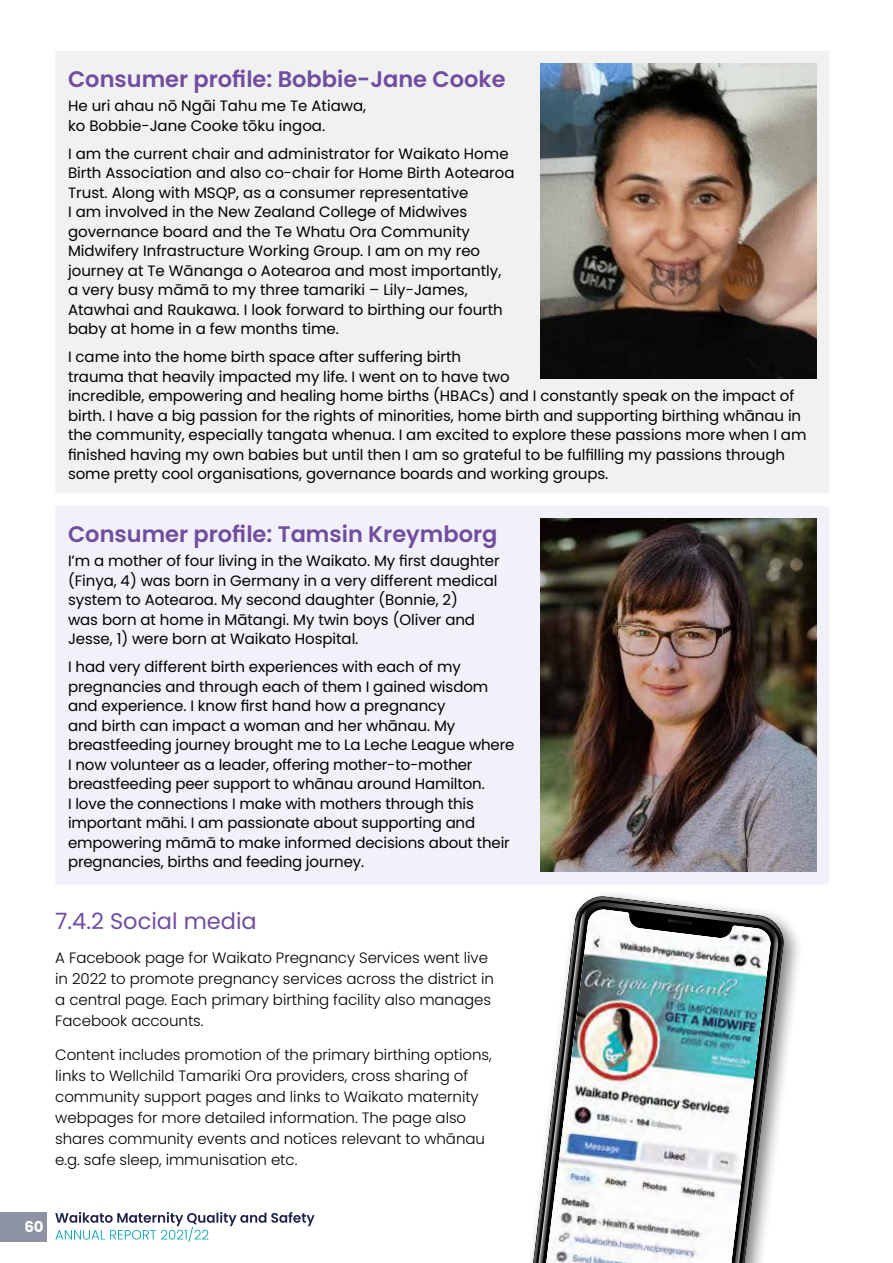
<style>
.page{position:relative;width:893px;height:1263px;background:#fff}
.page>*{position:absolute;margin:0;border:0;box-sizing:border-box;transform-origin:0 0}
.t1{font:600 22.5px "Poppins";color:#704d9f}
.t2{font:22.5px "Poppins";color:#704d9f}
.t3{font:15px/19.5px "Poppins";letter-spacing:-.005em;color:#000}
.t4{font:300 15px/21px "Poppins";letter-spacing:-.005em;color:#000}
.t5{font:700 15px "Poppins";color:#fff}
</style>
<div class="page">
<div style="left:0;top:1212px;width:47px;height:30px;background:#8d92a4"></div>
<svg style="left:55px;top:1212px;width:260px;height:30px"></svg>
<div style="left:55px;top:51px;width:774px;height:442px;background:#f1f1f2"></div>
<div style="left:55px;top:506px;width:774px;height:378px;background:#f2f0f8"></div>
<img style="left:540px;top:64px;width:276px;height:314px">
<img style="left:540px;top:519px;width:276px;height:353px">
<div style="left:522px;top:888px;width:281px;height:375px;background:#000;opacity:.5"></div>
<svg style="left:534px;top:897px;width:250px;height:366px"></svg>
<img style="left:546px;top:909px;width:225px;height:354px">
<h1 class="t1" style="left:68px;top:66px;width:439px">Consumer profile: Bobbie-Jane Cooke</h1>
<p class="t3" style="left:68px;top:96px;width:300px">He uri ahau nō Ngāi Tahu me Te Atiawa, ko Bobbie-Jane Cooke tōku ingoa.</p>
<p class="t3" style="left:68px;top:144px;width:448px">I am the current chair and administrator for Waikato Home Birth Association and also co-chair for Home Birth Aotearoa Trust. Along with MSQP, as a consumer representative<br>I am involved in the New Zealand College of Midwives governance board and the Te Whatu Ora Community Midwifery Infrastructure Working Group. I am on my reo journey at Te Wānanga o Aotearoa and most importantly, a very busy māmā to my three tamariki – Lily-James, Atawhai and Raukawa. I look forward to birthing our fourth baby at home in a few months time.</p>
<p class="t3" style="left:68px;top:347px;width:740px">I came into the home birth space after suffering birth<br>trauma that heavily impacted my life. I went on to have two<br>incredible, empowering and healing home births (HBACs) and I constantly speak on the impact of birth. I have a big passion for the rights of minorities, home birth and supporting birthing whānau in the community, especially tangata whenua. I am excited to explore these passions more when I am finished having my own babies but until then I am so grateful to be fulfilling my passions through some pretty cool organisations, governance boards and working groups.</p>
<h1 class="t1" style="left:68px;top:521px;width:431px">Consumer profile: Tamsin Kreymborg</h1>
<p class="t3" style="left:68px;top:551px;width:433px">I’m a mother of four living in the Waikato. My first daughter (Finya, 4) was born in Germany in a very different medical system to Aotearoa. My second daughter (Bonnie, 2)<br>was born at home in Mātangi. My twin boys (Oliver and Jesse, 1) were born at Waikato Hospital.</p>
<p class="t3" style="left:68px;top:657px;width:448px">I had very different birth experiences with each of my pregnancies and through each of them I gained wisdom and experience. I know first hand how a pregnancy<br>and birth can impact a woman and her whānau. My breastfeeding journey brought me to La Leche League where I now volunteer as a leader, offering mother-to-mother breastfeeding peer support to whānau around Hamilton.<br>I love the connections I make with mothers through this important māhi. I am passionate about supporting and empowering māmā to make informed decisions about their pregnancies, births and feeding journey.</p>
<h1 class="t2" style="left:55px;top:908px;width:203px">7.4.2 Social media</h1>
<p class="t4" style="left:55px;top:947px;width:440px">A Facebook page for Waikato Pregnancy Services went live in 2022 to promote pregnancy services across the district in a central page. Each primary birthing facility also manages Facebook accounts.</p>
<p class="t4" style="left:55px;top:1044px;width:438px">Content includes promotion of the primary birthing options, links to Wellchild Tamariki Ora providers, cross sharing of community support pages and links to Waikato maternity webpages for more detailed information. The page also shares community events and notices relevant to whānau e.g. safe sleep, immunisation etc.</p>
<p class="t5" style="left:24px;top:1218px;width:21px">60</p>
</div>
